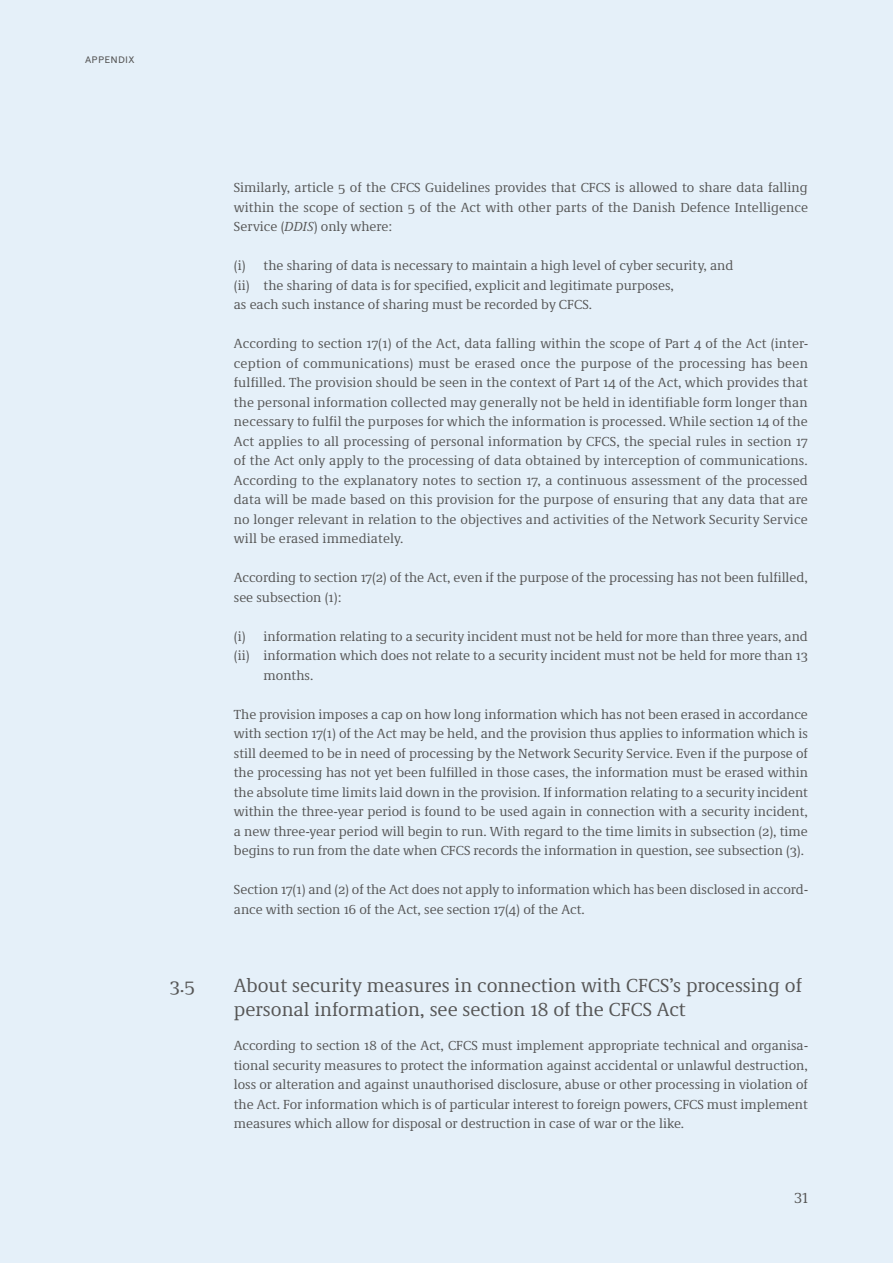
<style>
.page{position:relative;width:893px;height:1263px;background:#e5f0f9}
.page>*{position:absolute;margin:0;border:0;box-sizing:border-box;transform-origin:0 0}
.t1{font:19.5px/24px "Demos Next Pro";color:#565656}
.t2{font:15px "Demos Next Pro Regular 2";color:#565656}
.t3{font:13.5px/19.5px "Demos Next Pro";color:#565656;text-align:justify}
.t4{font:9.45px "Apercu 2";letter-spacing:.03em;color:#565656;scale:1.11 1}
.s1{font-style:italic}
</style>
<div class="page">
<p class="t4" style="left:85px;top:54px;width:46px">APPENDIX</p>
<p class="t3" style="left:234px;top:177px;width:576px">Similarly, article 5 of the CFCS Guidelines provides that CFCS is allowed to share data falling within the scope of section 5 of the Act with other parts of the Danish Defence Intelligence Service (<span class="s1">DDIS</span>) only where:</p>
<p class="t3" style="left:234px;top:255px;width:501px;text-align:left">(i) the sharing of data is necessary to maintain a high level of cyber security, and (ii) the sharing of data is for specified, explicit and legitimate purposes,<br>as each such instance of sharing must be recorded by CFCS.</p>
<p class="t3" style="left:234px;top:333px;width:576px">According to section 17(1) of the Act, data falling within the scope of Part 4 of the Act (inter&shy;ception of communications) must be erased once the purpose of the processing has been fulfilled. The provision should be seen in the context of Part 14 of the Act, which provides that the personal information collected may generally not be held in identifiable form longer than necessary to fulfil the purposes for which the information is processed. While section 14 of the Act applies to all processing of personal information by CFCS, the special rules in section 17 of the Act only apply to the processing of data obtained by interception of communications.<br>According to the explanatory notes to section 17, a continuous assessment of the processed data will be made based on this provision for the purpose of ensuring that any data that are no longer relevant in relation to the objectives and activities of the Network Security Service will be erased immediately.</p>
<p class="t3" style="left:234px;top:567px;width:575px">According to section 17(2) of the Act, even if the purpose of the processing has not been fulfilled, see subsection (1):</p>
<p class="t3" style="left:234px;top:626px;width:575px">(i) information relating to a security incident must not be held for more than three years, and</p>
<p class="t3" style="left:234px;top:645px;width:575px">(ii) information which does not relate to a security incident must not be held for more than 13</p>
<p class="t3" style="left:264px;top:665px;width:51px">months.</p>
<p class="t3" style="left:234px;top:704px;width:575px">The provision imposes a cap on how long information which has not been erased in accordance with section 17(1) of the Act may be held, and the provision thus applies to information which is still deemed to be in need of processing by the Network Security Service. Even if the purpose of the processing has not yet been fulfilled in those cases, the information must be erased within the absolute time limits laid down in the provision. If information relating to a security incident within the three-year period is found to be used again in connection with a security incident, a new three-year period will begin to run. With regard to the time limits in subsection (2), time begins to run from the date when CFCS records the information in question, see subsection (3).</p>
<p class="t3" style="left:234px;top:879px;width:576px">Section 17(1) and (2) of the Act does not apply to information which has been disclosed in accord&shy;ance with section 16 of the Act, see section 17(4) of the Act.</p>
<h1 class="t1" style="left:170px;top:972px;width:26px">3.5</h1>
<h1 class="t1" style="left:234px;top:972px;width:569px">About security measures in connection with CFCS’s processing of personal information, see section 18 of the CFCS Act</h1>
<p class="t3" style="left:234px;top:1035px;width:576px">According to section 18 of the Act, CFCS must implement appropriate technical and organisa&shy;tional security measures to protect the information against accidental or unlawful destruction, loss or alteration and against unauthorised disclosure, abuse or other processing in violation of the Act. For information which is of particular interest to foreign powers, CFCS must implement measures which allow for disposal or destruction in case of war or the like.</p>
<p class="t2" style="left:795px;top:1188px;width:15px">31</p>
</div>
